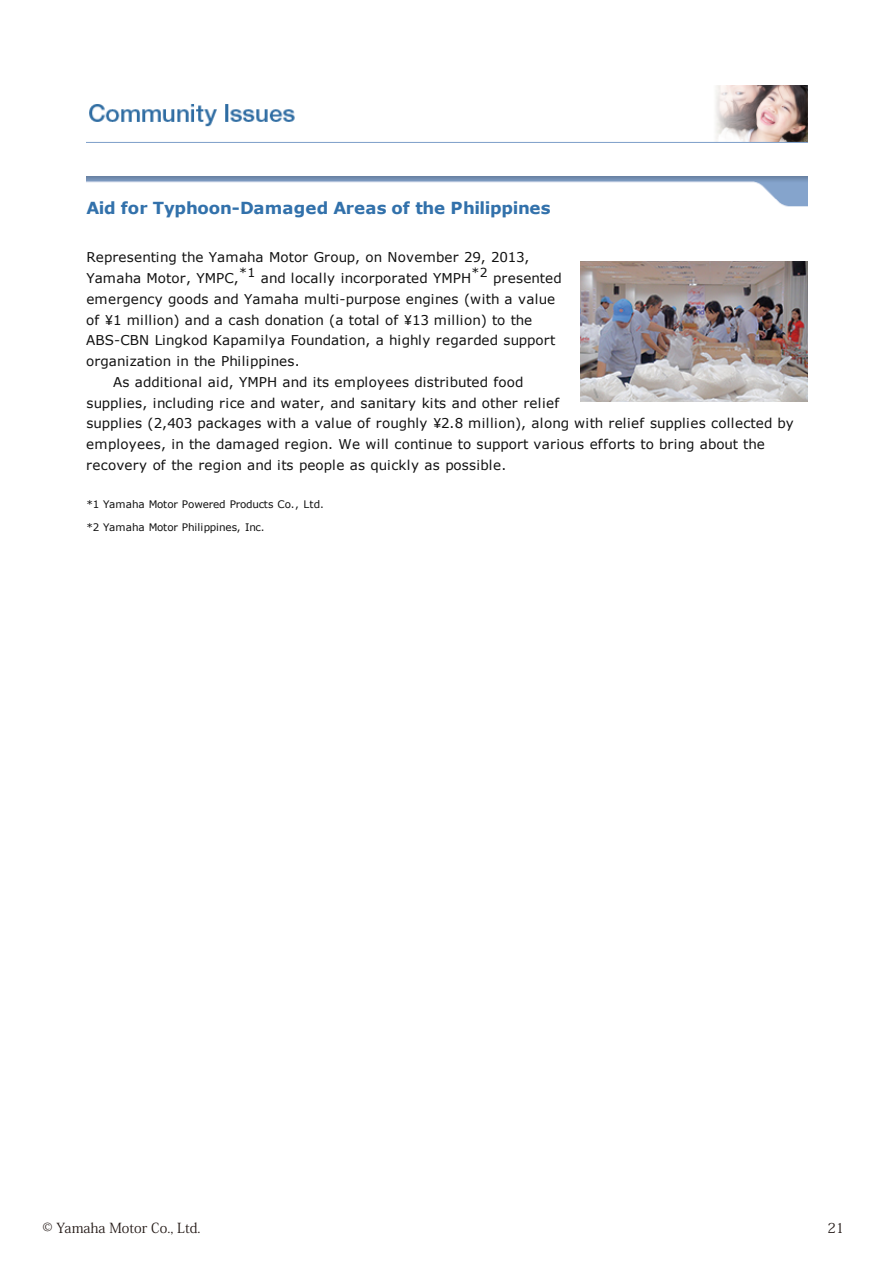
<style>
.page{position:relative;width:893px;height:1263px;background:#fff}
.page>*{position:absolute;margin:0;border:0;box-sizing:border-box;transform-origin:0 0}
.t1{font:700 16.65px "Verdana";letter-spacing:-.01em;color:#3271ab}
.t2{font:13.8px "Koz Min Pro";color:#221815}
.t3{font:13.5px/20.7px "Verdana";letter-spacing:.015em;color:#111}
.t4{font:12.45px "Verdana";color:#111}
.t5{font:10.35px "Verdana";letter-spacing:-.005em;color:#111}
</style>
<div class="page">
<img style="left:86px;top:176px;width:722px;height:31px">
<img style="left:580px;top:261px;width:228px;height:140px">
<img style="left:86px;top:85px;width:722px;height:58px">
<p class="t1" style="left:86px;top:196px;width:466px">Aid for Typhoon-Damaged Areas of the Philippines</p>
<p class="t3" style="left:493px;top:247px;width:70px;text-indent:-407px">Representing the Yamaha Motor Group, on November 29, 2013, presented</p>
<p class="t4" style="left:239px;top:264px;width:18px">*1</p>
<p class="t4" style="left:472px;top:264px;width:18px">*2</p>
<p class="t3" style="left:86px;top:268px;width:154px">Yamaha Motor, YMPC,</p>
<p class="t3" style="left:86px;top:288px;width:470px">emergency goods and Yamaha multi-purpose engines (with a value</p>
<p class="t3" style="left:86px;top:309px;width:448px">of ￥1 million) and a cash donation a( total of ￥13 million) to the</p>
<p class="t3" style="left:86px;top:330px;width:471px">ABS-CBN Lingkod Kapamilya Foundation, a highly regarded support</p>
<p class="t3" style="left:86px;top:351px;width:215px">organization in the Philippines.</p>
<p class="t3" style="left:113px;top:371px;width:412px">As additional aid, YMPH and its employees distributed food</p>
<p class="t3" style="left:86px;top:392px;width:474px">supplies, including rice and water, and sanitary kits and other relief</p>
<p class="t3" style="left:86px;top:413px;width:709px">supplies (2,403 packages with a value of roughly ￥2.8 million ,) along with relief supplies collected by</p>
<p class="t3" style="left:86px;top:434px;width:680px">employees, in the damaged region. We will continue to support various efforts to bring about the</p>
<p class="t3" style="left:86px;top:454px;width:421px">recovery of the region and its people as quickly as possible.</p>
<p class="t5" style="left:86px;top:497px;width:239px">*1 Yamaha Motor Powered Products Co., Ltd.</p>
<p class="t5" style="left:86px;top:520px;width:180px">*2 Yamaha Motor Philippines, Inc.</p>
<p class="t3" style="left:261px;top:268px;width:212px">and locally incorporated YMPH</p>
<p class="t2" style="left:43px;top:1218px;width:160px">© Yamaha Motor Co., Ltd.</p>
<p class="t2" style="left:827px;top:1218px;width:18px">21</p>
</div>
